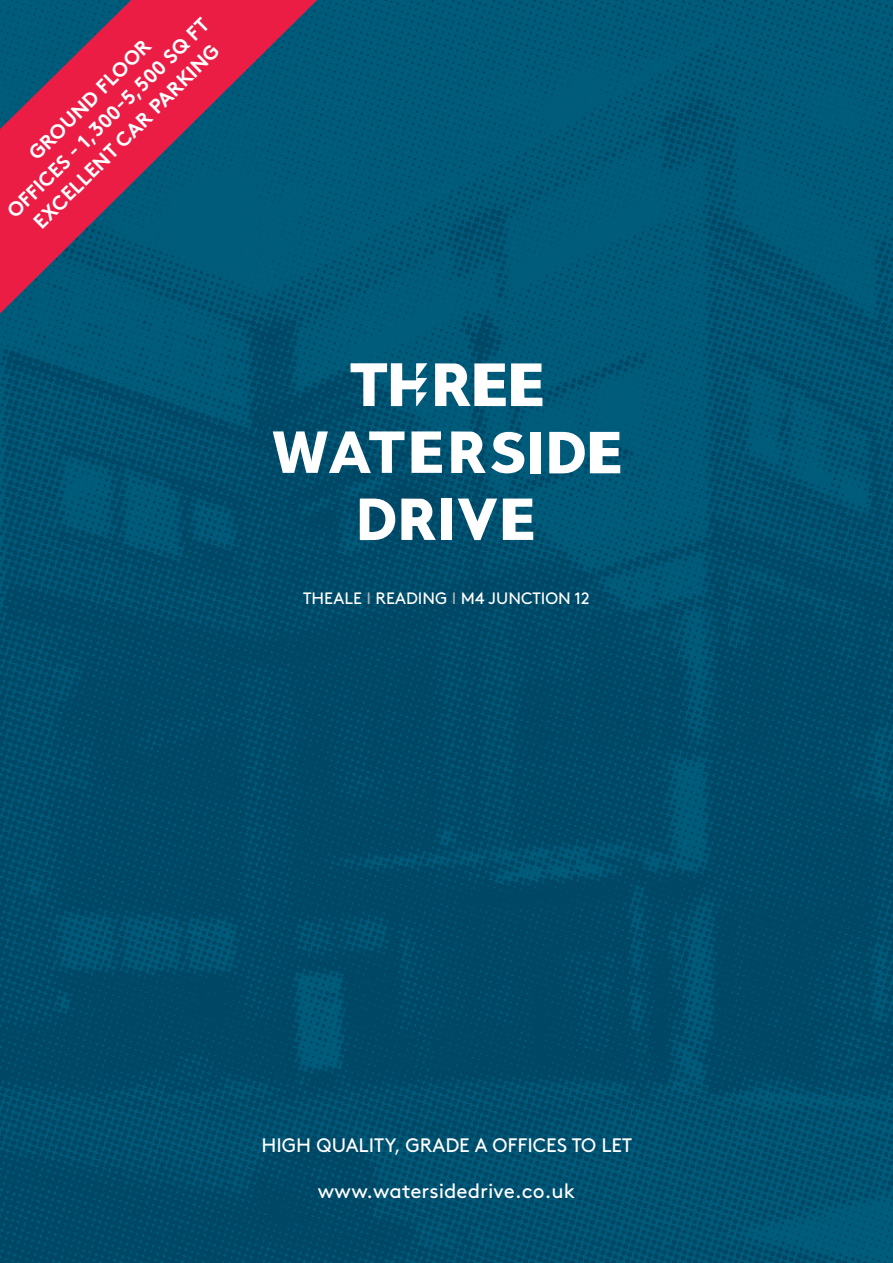
<style>
.page{position:relative;width:893px;height:1263px;background:#fff}
.page>*{position:absolute;margin:0;border:0;box-sizing:border-box;transform-origin:0 0}
.t1{font:20.55px "Brown";color:#fff}
.t2{font:700 20.1px "Brown";color:#fff}
.t3{font:19.5px "Brown";color:#fff}
.t4{font:16.5px "Brown";color:#fff}
.s1{color:#b2b3b7}
</style>
<div class="page">
<img style="left:0;top:0;width:893px;height:1263px">
<svg style="left:401px;top:498px;width:35px;height:42px"></svg>
<svg style="left:503px;top:498px;width:30px;height:42px"></svg>
<svg style="left:360px;top:498px;width:35px;height:42px"></svg>
<svg style="left:458px;top:498px;width:39px;height:42px"></svg>
<div style="left:441px;top:498px;width:11px;height:42px;background:#fff"></div>
<svg style="left:411px;top:431px;width:31px;height:42px"></svg>
<svg style="left:273px;top:431px;width:131px;height:42px"></svg>
<svg style="left:451px;top:431px;width:73px;height:42px"></svg>
<div style="left:530px;top:432px;width:11px;height:41px;background:#fff"></div>
<svg style="left:549px;top:432px;width:71px;height:41px"></svg>
<svg style="left:351px;top:363px;width:76px;height:43px"></svg>
<svg style="left:435px;top:363px;width:107px;height:43px"></svg>
<svg style="left:0;top:0;width:317px;height:314px;background:#614063"></svg>
<p class="t2" style="left:0;top:203px;width:276px;rotate:-45deg">OFFICES - 1,300-5,500 SQ FT</p>
<p class="t2" style="left:21px;top:145px;width:163px;rotate:-45deg">GROUND FLOOR</p>
<p class="t2" style="left:26px;top:214px;width:254px;rotate:-45deg">EXCELLENT CAR PARKING</p>
<p class="t4" style="left:303px;top:586px;width:288px">THEALE <span class="s1">I</span> READING <span class="s1">I</span> M4 JUNCTION 12</p>
<p class="t3" style="left:261px;top:1130px;width:372px">HIGH QUALITY, GRADE A OFFICES TO LET</p>
<p class="t1" style="left:318px;top:1175px;width:259px">www.watersidedrive.co.uk</p>
</div>
